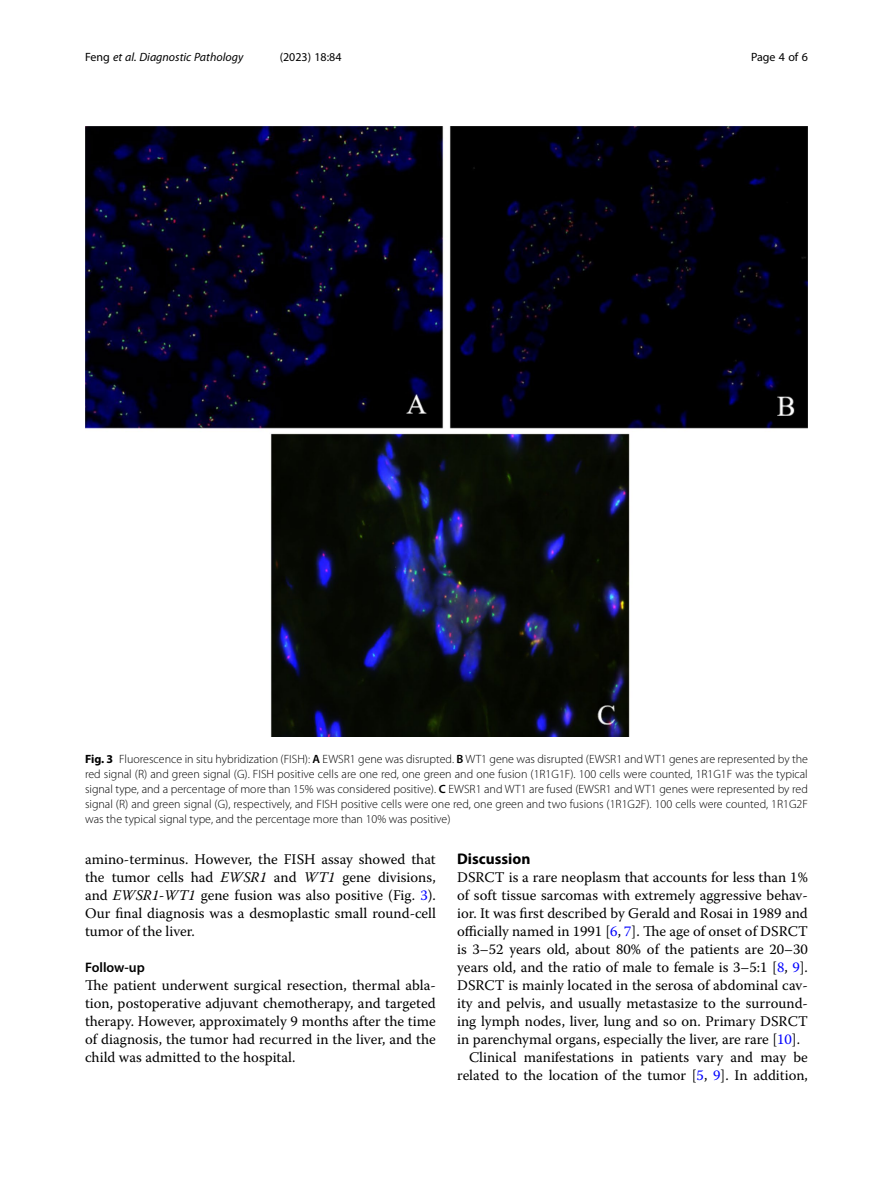
<style>
.page{position:relative;width:893px;height:1191px;background:#fff}
.page>*{position:absolute;margin:0;border:0;box-sizing:border-box;transform-origin:0 0}
.Head_1{font:700 15.45px "Myriad Pro";color:#000}
.Body_Text{font:14.7px/18px "Warnock Pro";color:#000;text-align:justify}
.Body_Text_Indent{font:14.7px/18px "Warnock Pro";color:#000;text-align:right}
.Head_2{font:600 13.8px "Myriad Pro";color:#000}
.Figure_Caption{font:300 12px/15px "Myriad Pro";color:#000;text-align:justify}
.t1{font:italic 12px "Myriad Pro";color:#000}
.t2{font:12px "Myriad Pro";color:#000}
.s1{font-style:normal}
.s2{font-weight:700}
.s3{font-weight:600}
.s4{font-style:italic}
.s5{color:#00f}
</style>
<div class="page">
<img style="left:85px;top:126px;width:723px;height:610px">
<p class="t1" style="left:85px;top:50px;width:160px"><span class="s1">Feng</span> et al. Diagnostic Pathology</p>
<p class="t2" style="left:280px;top:50px;width:63px">(2023) 18:84</p>
<p class="t2" style="left:751px;top:50px;width:58px">Page 4 of 6</p>
<p class="Figure_Caption" style="left:85px;top:752px;width:724px"><span class="s2">Fig. 3</span> Fluorescence in situ hybridization (FISH): <span class="s3">A</span> EWSR1 gene was disrupted. <span class="s3">B</span> WT1 gene was disrupted (EWSR1 and WT1 genes are represented by the red signal (R) and green signal (G). FISH positive cells are one red, one green and one fusion (1R1G1F). 100 cells were counted, 1R1G1F was the typical signal type, and a percentage of more than 15% was considered positive). <span class="s3">C</span> EWSR1 and WT1 are fused (EWSR1 and WT1 genes were represented by red signal (R) and green signal (G), respectively, and FISH positive cells were one red, one green and two fusions (1R1G2F). 100 cells were counted, 1R1G2F was the typical signal type, and the percentage more than 10% was positive)</p>
<p class="Body_Text" style="left:85px;top:850px;width:352px">amino-terminus. However, the FISH assay showed that the tumor cells had <span class="s4">EWSR1</span> and <span class="s4">WT1</span> gene divisions, and <span class="s4">EWSR1-WT1</span> gene fusion was also positive (Fig. <span class="s5">3</span>).<br>Our final diagnosis was a desmoplastic small round-cell tumor of the liver.</p>
<p class="Head_2" style="left:85px;top:959px;width:61px">Follow-up</p>
<p class="Body_Text" style="left:85px;top:976px;width:352px">The patient underwent surgical resection, thermal abla&shy;tion, postoperative adjuvant chemotherapy, and targeted therapy. However, approximately 9 months after the time of diagnosis, the tumor had recurred in the liver, and the child was admitted to the hospital.</p>
<p class="Head_1" style="left:457px;top:849px;width:75px">Discussion</p>
<p class="Body_Text" style="left:457px;top:868px;width:352px">DSRCT is a rare neoplasm that accounts for less than 1% of soft tissue sarcomas with extremely aggressive behav&shy;ior. It was first described by Gerald and Rosai in 1989 and officially named in 1991 [<span class="s5">6</span>, <span class="s5">7</span>]. The age of onset of DSRCT is 3–52 years old, about 80% of the patients are 20–30 years old, and the ratio of male to female is 3–5:1 [<span class="s5">8</span>, <span class="s5">9</span>].<br>DSRCT is mainly located in the serosa of abdominal cav&shy;ity and pelvis, and usually metastasize to the surround&shy;ing lymph nodes, liver, lung and so on. Primary DSRCT in parenchymal organs, especially the liver, are rare [<span class="s5">10</span>].</p>
<p class="Body_Text_Indent" style="left:457px;top:1048px;width:352px">Clinical manifestations in patients vary and may be related to the location of the tumor [<span class="s5">5</span>, <span class="s5">9</span>]. In addition,</p>
</div>
